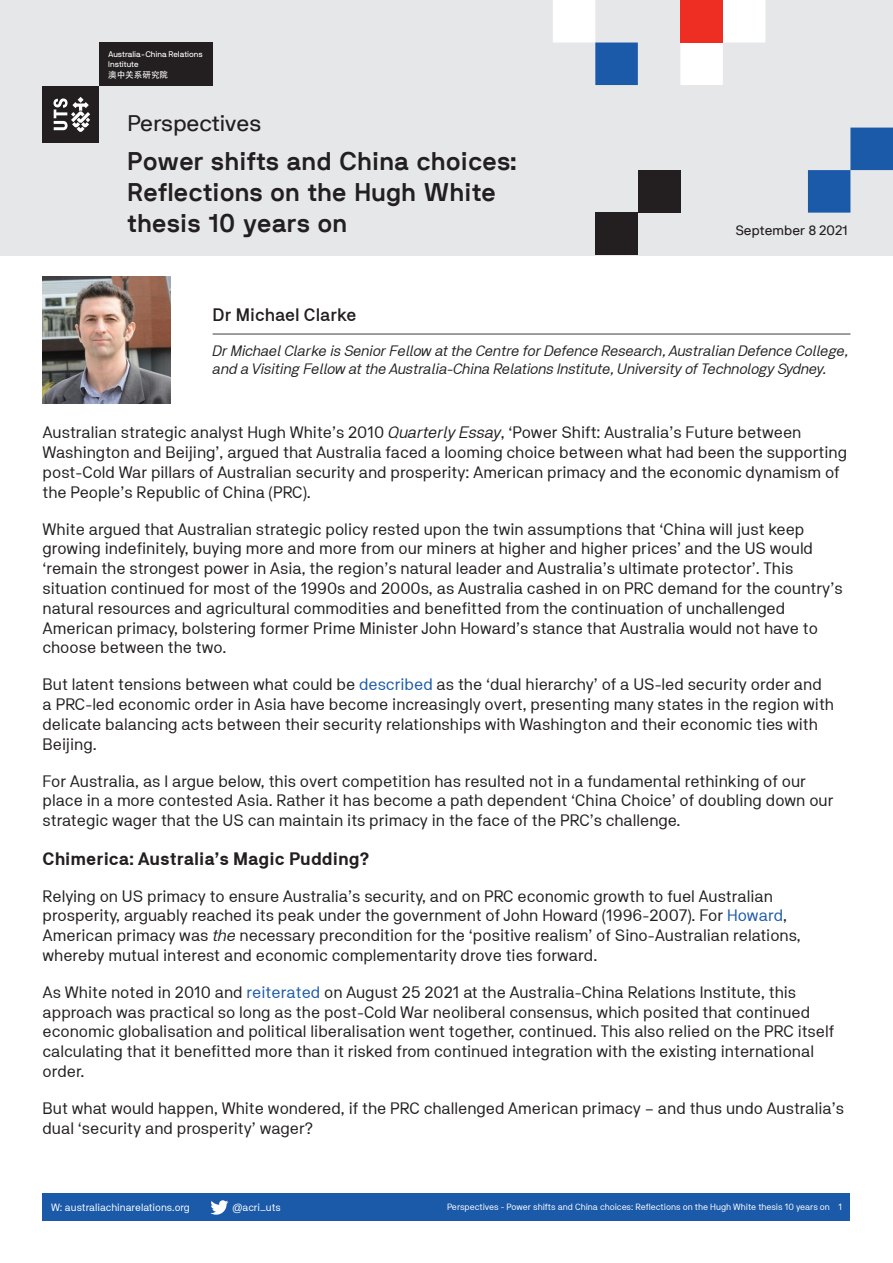
<style>
.page{position:relative;width:893px;height:1263px;background:#fff}
.page>*{position:absolute;margin:0;border:0;box-sizing:border-box;transform-origin:0 0}
.Heading_1{font:700 25.5px/30.6px "NB International Pro";color:#231f20}
.Heading_1-2{font:22.5px "NB International Pro";letter-spacing:-.01em;color:#231f20}
.Body_Copy{font:700 18px "NB Akademie Std";color:#231f20}
.Body_Copy_copy{font:500 18px "NB Akademie Std";color:#231f20}
.Body_Copy-2{font:16.5px/19.8px "NB Akademie Std";color:#231f20}
.Body_Copy-3{font:italic 15px/18px "NB Akademie Std";color:#231f20}
.Heading_1-3{font:13.5px "NB International Pro";color:#231f20}
.t1{font:10.5px "NB Akademie Std";color:#fff}
.t2{font:9px "NB Akademie Std";color:#fff}
.t3{font:8.55px "Adobe Heiti Std Regular G Bpc EUC H";color:#fff}
.t4{font:8.1px/9.8px "NB International Pro";color:#fff}
.s1{font-style:italic}
.s2{color:#1b5aa9}
</style>
<div class="page">
<div style="left:43px;top:1193px;width:807px;height:27px;background:#1b5aa9"></div>
<svg style="left:210px;top:1200px;width:18px;height:15px"></svg>
<div style="left:0;top:0;width:893px;height:255px;background:#e6e7e9"></div>
<svg style="left:553px;top:0;width:212px;height:43px"></svg>
<div style="left:680px;top:0;width:43px;height:43px;background:#ee2e22"></div>
<svg style="left:595px;top:43px;width:298px;height:170px"></svg>
<div style="left:638px;top:170px;width:42px;height:43px;background:#231f20"></div>
<div style="left:595px;top:213px;width:43px;height:42px;background:#231f20"></div>
<hr style="left:213px;top:334px;width:637px;height:1px;background:#3e3e3f">
<img style="left:43px;top:276px;width:127px;height:128px">
<div style="left:43px;top:86px;width:56px;height:56px;background:#231f20"></div>
<div style="left:99px;top:43px;width:114px;height:43px;background:#231f20"></div>
<svg style="left:53px;top:97px;width:37px;height:35px"></svg>
<p class="t4" style="left:108px;top:49px;width:96px">Australia-China Relations<br>Institute</p>
<p class="t3" style="left:108px;top:69px;width:62px">澳中关系研究院</p>
<p class="Heading_1-2" style="left:128px;top:110px;width:135px">Perspectives</p>
<p class="Heading_1" style="left:128px;top:146px;width:391px">Power shifts and China choices:<br>Reflections on the Hugh White thesis 10 years on</p>
<p class="Heading_1-3" style="left:736px;top:222px;width:113px">September 8 2021</p>
<p class="Body_Copy_copy" style="left:213px;top:304px;width:145px">Dr Michael Clarke</p>
<p class="Body_Copy-3" style="left:213px;top:341px;width:637px">Dr Michael Clarke is Senior Fellow at the Centre for Defence Research, Australian Defence College, and a Visiting Fellow at the Australia-China Relations Institute, University of Technology Sydney.</p>
<p class="Body_Copy-2" style="left:43px;top:423px;width:806px">Australian strategic analyst Hugh White’s 2010 <span class="s1">Quarterly Essay</span>, ‘Power Shift: Australia’s Future between Washington and Beijing’, argued that Australia faced a looming choice between what had been the supporting post-Cold War pillars of Australian security and prosperity: American primacy and the economic dynamism of the People’s Republic of China (PRC).</p>
<p class="Body_Copy-2" style="left:43px;top:519px;width:802px">White argued that Australian strategic policy rested upon the twin assumptions that ‘China will just keep growing indefinitely, buying more and more from our miners at higher and higher prices’ and the US would ‘remain the strongest power in Asia, the region’s natural leader and Australia’s ultimate protector’. This situation continued for most of the 1990s and 2000s, as Australia cashed in on PRC demand for the country’s natural resources and agricultural commodities and benefitted from the continuation of unchallenged American primacy, bolstering former Prime Minister John Howard’s stance that Australia would not have to choose between the two.</p>
<p class="Body_Copy-2" style="left:43px;top:674px;width:793px">But latent tensions between what could be <span class="s2">described</span> as the ‘dual hierarchy’ of a US-led security order and a PRC-led economic order in Asia have become increasingly overt, presenting many states in the region with delicate balancing acts between their security relationships with Washington and their economic ties with Beijing.</p>
<p class="Body_Copy-2" style="left:43px;top:771px;width:793px">For Australia, as I argue below, this overt competition has resulted not in a fundamental rethinking of our place in a more contested Asia. Rather it has become a path dependent ‘China Choice’ of doubling down our strategic wager that the US can maintain its primacy in the face of the PRC’s challenge.</p>
<p class="Body_Copy" style="left:43px;top:848px;width:328px">Chimerica: Australia’s Magic Pudding?</p>
<p class="Body_Copy-2" style="left:43px;top:886px;width:760px">Relying on US primacy to ensure Australia’s security, and on PRC economic growth to fuel Australian prosperity, arguably reached its peak under the government of John Howard (1996-2007). For <span class="s2">Howard</span>, American primacy was <span class="s1">the</span> necessary precondition for the ‘positive realism’ of Sino-Australian relations, whereby mutual interest and economic complementarity drove ties forward.</p>
<p class="Body_Copy-2" style="left:43px;top:982px;width:793px">As White noted in 2010 and <span class="s2">reiterated</span> on August 25 2021 at the Australia-China Relations Institute, this approach was practical so long as the post-Cold War neoliberal consensus, which posited that continued economic globalisation and political liberalisation went together, continued. This also relied on the PRC itself calculating that it benefitted more than it risked from continued integration with the existing international order.</p>
<p class="Body_Copy-2" style="left:43px;top:1098px;width:803px">But what would happen, White wondered, if the PRC challenged American primacy – and thus undo Australia’s dual ‘security and prosperity’ wager?</p>
<p class="t1" style="left:51px;top:1201px;width:140px">W: australiachinarelations.org</p>
<p class="t1" style="left:233px;top:1201px;width:50px">@acri_uts</p>
<p class="t2" style="left:447px;top:1202px;width:396px">Perspectives - Power shifts and China choices: Reflections on the Hugh White thesis 10 years on 1</p>
</div>
